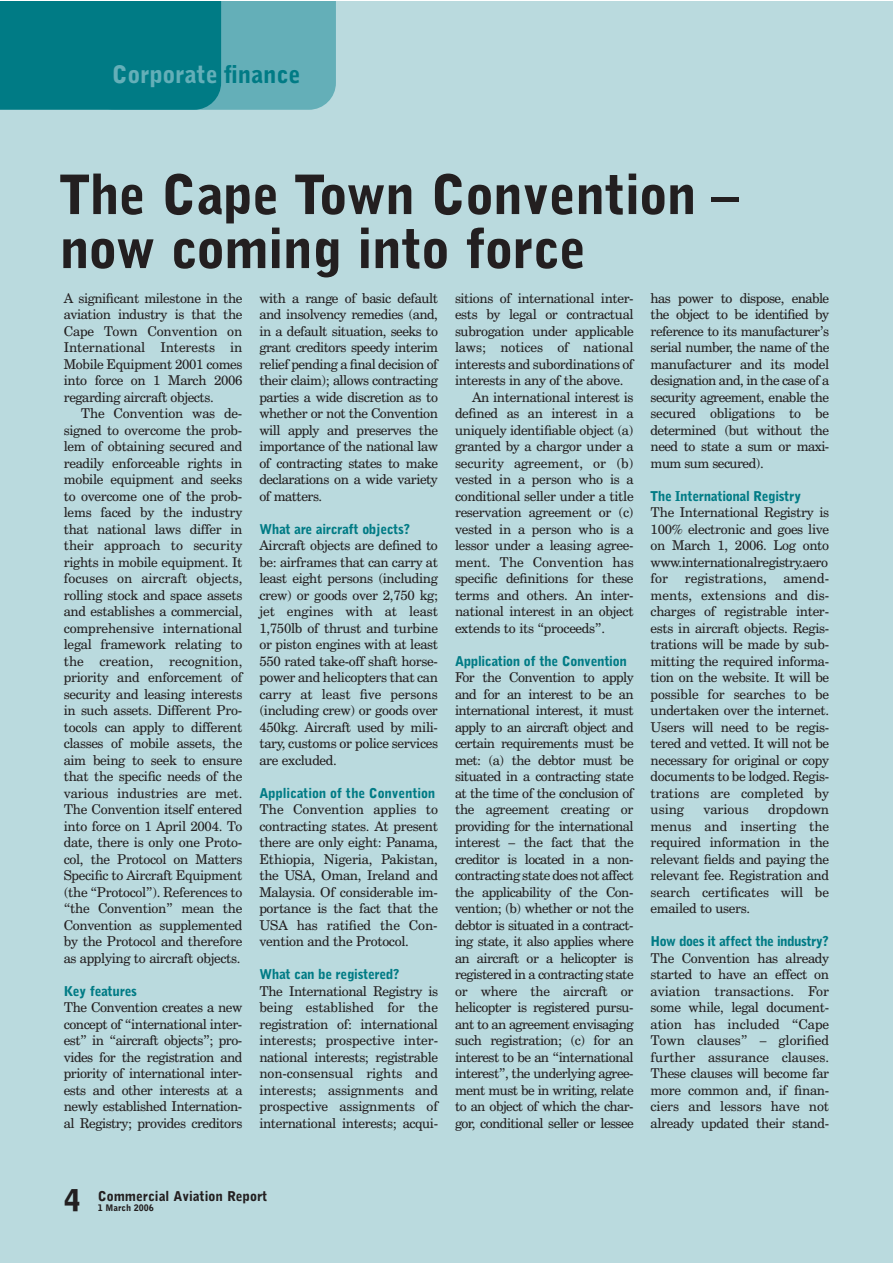
<style>
.page{position:relative;width:893px;height:1263px;background:#fff}
.page>*{position:absolute;margin:0;border:0;box-sizing:border-box;transform-origin:0 0}
.t1{font:900 54px/54px "Bell Gothic BT";letter-spacing:-.01em;color:#231f20}
.t2{font:900 30px "Bell Gothic BT";color:#231f20}
.t3{font:900 24px "Bell Gothic BT";color:#64afb8}
.t4{font:13.5px/16.5px "Century Schoolbook BT";letter-spacing:-.02em;color:#231f20;text-align:justify}
.t5{font:900 13.5px "Bell Gothic BT";letter-spacing:-.025em;color:#007b85}
.t6{font:13.5px "Century Schoolbook BT";color:#231f20}
.t7{font:900 13.5px "Bell Gothic BT";color:#231f20}
.t8{font:900 9px "Bell Gothic BT";color:#231f20}
.s1{color:#007b85}
</style>
<div class="page">
<div style="left:0;top:1px;width:892px;height:1262px;background:#badade"></div>
<svg style="left:0;top:1px;width:336px;height:109px;background:#228d96"></svg>
<h3 class="t3" style="left:112px;top:66px;width:190px">Corporate <span class="s1">finance</span></h3>
<h1 class="t1" style="left:60px;top:172px;width:681px">The Cape Town Convention – now coming into force</h1>
<p class="t4" style="left:64px;top:291px;width:180px">A significant milestone in the aviation industry is that the Cape Town Convention on International Interests in Mobile Equipment 2001 comes into force on 1 March 2006 regarding aircraft objects.</p>
<p class="t4" style="left:64px;top:407px;width:180px;text-indent:17px">The Convention was de&shy;signed to overcome the prob&shy;lem of obtaining secured and readily enforceable rights in mobile equipment and seeks to overcome one of the prob&shy;lems faced by the industry that national laws differ in their approach to security rights in mobile equipment. It focuses on aircraft objects, rolling stock and space assets and establishes a commercial, comprehensive international legal framework relating to the creation, recognition, priority and enforcement of security and leasing interests in such assets. Different Pro&shy;tocols can apply to different classes of mobile assets, the aim being to seek to ensure that the specific needs of the various industries are met.<br>The Convention itself entered into force on 1 April 2004. To date, there is only one Proto&shy;col, the Protocol on Matters Specific to Aircraft Equipment (the “Protocol”). References to “the Convention” mean the Convention as supplemented by the Protocol and therefore as applying to aircraft objects.</p>
<p class="t5" style="left:64px;top:986px;width:75px">Key features</p>
<p class="t4" style="left:64px;top:1001px;width:180px">The Convention creates a new concept of “international inter&shy;est” in “aircraft objects”; pro&shy;vides for the registration and priority of international inter&shy;ests and other interests at a newly established Internation&shy;al Registry; provides creditors</p>
<p class="t4" style="left:259px;top:291px;width:180px">with a range of basic default and insolvency remedies (and, in a default situation, seeks to grant creditors speedy interim relief pending a final decision of their claim); allows contracting parties a wide discretion as to whether or not the Convention will apply and preserves the importance of the national law of contracting states to make declarations on a wide variety of matters.</p>
<p class="t5" style="left:259px;top:524px;width:152px">What are aircraft objects?</p>
<p class="t4" style="left:259px;top:539px;width:180px">Aircraft objects are defined to be: airframes that can carry at least eight persons (including crew) or goods over 2,750 kg; jet engines with at least 1,750lb of thrust and turbine or piston engines with at least 550 rated take-off shaft horse&shy;power and helicopters that can carry at least five persons (including crew) or goods over 450kg. Aircraft used by mili&shy;tary, customs or police services are excluded.</p>
<p class="t5" style="left:259px;top:788px;width:178px">Application of the Convention</p>
<p class="t4" style="left:259px;top:803px;width:180px">The Convention applies to contracting states. At present there are only eight: Panama, Ethiopia, Nigeria, Pakistan, the USA, Oman, Ireland and Malaysia. Of considerable im&shy;portance is the fact that the USA has ratified the Con&shy;vention and the Protocol.</p>
<p class="t5" style="left:259px;top:969px;width:141px">What can be registered?</p>
<p class="t4" style="left:259px;top:984px;width:180px">The International Registry is being established for the registration of: international interests; prospective inter&shy;national interests; registrable non-consensual rights and interests; assignments and prospective assignments of international interests; acqui-</p>
<p class="t4" style="left:651px;top:291px;width:180px">has power to dispose, enable the object to be identified by reference to its manufacturer’s serial number, the name of the manufacturer and its model designation and, in the case of a security agreement, enable the secured obligations to be determined (but without the need to state a sum or maxi&shy;mum sum secured).</p>
<p class="t5" style="left:651px;top:491px;width:152px">The International Registry</p>
<p class="t4" style="left:651px;top:506px;width:180px">The International Registry is 100% electronic and goes live on March 1, 2006. Log onto www.internationalregistry.aero for registrations, amend&shy;ments, extensions and dis&shy;charges of registrable inter&shy;ests in aircraft objects. Regis&shy;trations will be made by sub&shy;mitting the required informa&shy;tion on the website. It will be possible for searches to be undertaken over the internet.<br>Users will need to be regis&shy;tered and vetted. It will not be necessary for original or copy documents to be lodged. Regis&shy;trations are completed by using</p>
<p class="t4" style="left:455px;top:291px;width:180px">sitions of international inter-</p>
<p class="t4" style="left:455px;top:308px;width:180px">ests by legal or contractual</p>
<p class="t4" style="left:455px;top:324px;width:180px">subrogation under applicable</p>
<p class="t4" style="left:455px;top:341px;width:180px">laws; notices of national</p>
<p class="t4" style="left:455px;top:357px;width:180px">interests and subordinations of</p>
<p class="t4" style="left:455px;top:374px;width:170px">interests in any of the above.</p>
<p class="t4" style="left:472px;top:390px;width:163px">An international interest is</p>
<p class="t4" style="left:455px;top:407px;width:180px">defined as an interest in a</p>
<p class="t4" style="left:455px;top:423px;width:180px">uniquely identifiable object (a)</p>
<p class="t4" style="left:455px;top:440px;width:180px">granted by a chargor under a</p>
<p class="t6" style="left:455px;top:458px;width:180px">security agreement, or (b)</p>
<p class="t4" style="left:455px;top:473px;width:180px">vested in a person who is a</p>
<p class="t4" style="left:455px;top:489px;width:180px">conditional seller under a title</p>
<p class="t4" style="left:455px;top:506px;width:180px">reservation agreement or (c)</p>
<p class="t4" style="left:455px;top:522px;width:180px">vested in a person who is a</p>
<p class="t4" style="left:455px;top:539px;width:180px">lessor under a leasing agree-</p>
<p class="t6" style="left:455px;top:557px;width:180px">ment. The Convention has</p>
<p class="t4" style="left:455px;top:572px;width:180px">specific definitions for these</p>
<p class="t4" style="left:455px;top:588px;width:180px">terms and others. An inter-</p>
<p class="t4" style="left:455px;top:605px;width:180px">national interest in an object</p>
<p class="t4" style="left:455px;top:621px;width:152px">extends to its “proceeds”.</p>
<p class="t5" style="left:455px;top:656px;width:173px">Application of the Convention</p>
<p class="t4" style="left:455px;top:671px;width:180px">For the Convention to apply and for an interest to be an international interest, it must apply to an aircraft object and certain requirements must be met: (a) the debtor must be situated in a contracting state at the time of the conclusion of the agreement creating or providing for the international interest – the fact that the creditor is located in a non&shy;contracting state does not affect the applicability of the Con&shy;vention; (b) whether or not the debtor is situated in a contract&shy;ing state, it also applies where an aircraft or a helicopter is registered in a contracting state or where the aircraft or helicopter is registered pursu&shy;ant to an agreement envisaging such registration; (c) for an interest to be an “international interest”, the underlying agree&shy;ment must be in writing, relate to an object of which the char&shy;gor, conditional seller or lessee</p>
<p class="t4" style="left:651px;top:803px;width:180px;text-indent:118px">dropdown menus and inserting the required information in the relevant fields and paying the relevant fee. Registration and search certificates will be emailed to users.</p>
<p class="t5" style="left:651px;top:936px;width:179px">How does it affect the industry?</p>
<p class="t4" style="left:651px;top:951px;width:180px">The Convention has already started to have an effect on aviation transactions. For some while, legal document&shy;ation has included “Cape Town clauses” – glorified further assurance clauses.<br>These clauses will become far more common and, if finan&shy;ciers and lessors have not already updated their stand-</p>
<p class="t6" style="left:703px;top:805px;width:47px">various</p>
<h2 class="t2" style="left:64px;top:1189px;width:18px">4</h2>
<p class="t7" style="left:98px;top:1191px;width:171px">Commercial Aviation Report</p>
<p class="t8" style="left:98px;top:1204px;width:57px">1 March 2006</p>
</div>
